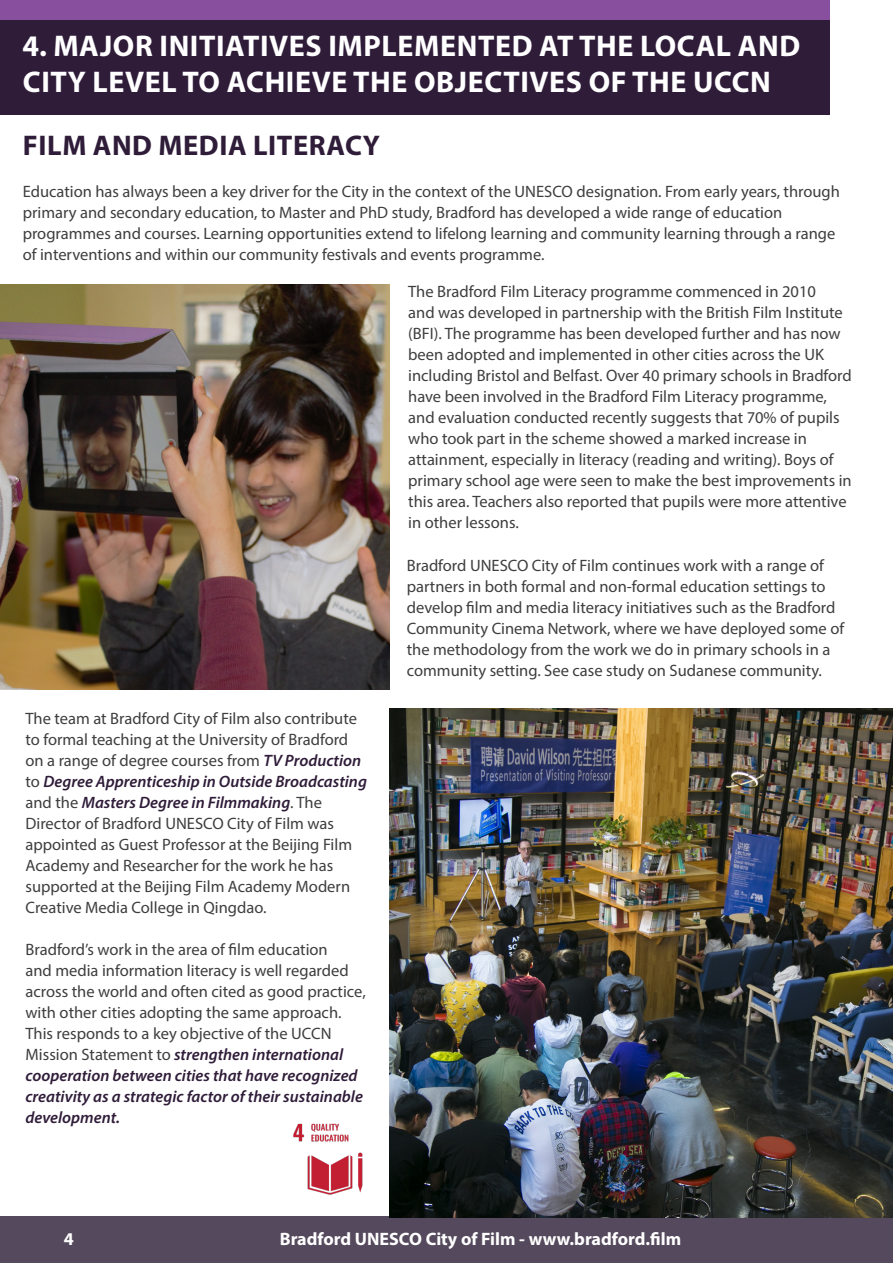
<style>
.page{position:relative;width:893px;height:1263px;background:#fff}
.page>*{position:absolute;margin:0;border:0;box-sizing:border-box;transform-origin:0 0}
.Heading{font:700 30px/36px "Myriad Pro";letter-spacing:.02em;color:#fff}
.Sub_heading{font:700 28.5px "Myriad Pro";letter-spacing:.02em;color:#2f1c39}
.Sub_heading_Fire_san{font:700 18px "Myriad Pro";color:#fff}
.Main_text_black{font:16.5px/21px "Myriad Pro";color:#3e3e3f}
.s1{font-weight:600;font-style:italic;color:#2f1c39}
</style>
<div class="page">
<div style="left:0;top:1216px;width:893px;height:47px;background:#55495d"></div>
<img style="left:389px;top:708px;width:504px;height:509px">
<div style="left:0;top:13px;width:829px;height:102px;background:#2f1c39"></div>
<div style="left:0;top:0;width:829px;height:19px;background:#894f9f"></div>
<img style="left:0;top:285px;width:389px;height:405px">
<img style="left:293px;top:1123px;width:70px;height:72px">
<p class="Heading" style="left:23px;top:27px;width:779px">4. MAJOR INITIATIVES IMPLEMENTED AT THE LOCAL AND<br>CITY LEVEL TO ACHIEVE THE OBJECTIVES OF THE UCCN</p>
<p class="Sub_heading" style="left:23px;top:126px;width:359px">FILM AND MEDIA LITERACY</p>
<p class="Main_text_black" style="left:23px;top:180px;width:819px">Education has always been a key driver for the City in the context of the UNESCO designation. From early years, through primary and secondary education, to Master and PhD study, Bradford has developed a wide range of education programmes and courses. Learning opportunities extend to lifelong learning and community learning through a range of interventions and within our community festivals and events programme.</p>
<p class="Main_text_black" style="left:408px;top:281px;width:445px">The Bradford Film Literacy programme commenced in 2010<br>and was developed in partnership with the British Film Institute (BFI). The programme has been developed further and has now been adopted and implemented in other cities across the UK including Bristol and Belfast. Over 40 primary schools in Bradford have been involved in the Bradford Film Literacy programme, and evaluation conducted recently suggests that 70% of pupils who took part in the scheme showed a marked increase in attainment, especially in literacy (reading and writing). Boys of primary school age were seen to make the best improvements in this area. Teachers also reported that pupils were more attentive in other lessons.</p>
<p class="Main_text_black" style="left:407px;top:554px;width:439px">Bradford UNESCO City of Film continues work with a range of partners in both formal and non-formal education settings to develop film and media literacy initiatives such as the Bradford Community Cinema Network, where we have deployed some of the methodology from the work we do in primary schools in a community setting. See case study on Sudanese community.</p>
<p class="Main_text_black" style="left:26px;top:707px;width:343px">The team at Bradford City of Film also contribute to formal teaching at the University of Bradford on a range of degree courses from <span class="s1">TV Production </span>to <span class="s1">Degree Apprenticeship in Outside Broadcasting </span>and the <span class="s1">Masters Degree in Filmmaking</span>. The Director of Bradford UNESCO City of Film was appointed as Guest Professor at the Beijing Film Academy and Researcher for the work he has supported at the Beijing Film Academy Modern Creative Media College in Qingdao.</p>
<p class="Main_text_black" style="left:26px;top:938px;width:342px">Bradford’s work in the area of film education<br>and media information literacy is well regarded across the world and often cited as good practice, with other cities adopting the same approach.<br>This responds to a key objective of the UCCN Mission Statement to <span class="s1">strengthen international cooperation between cities that have recognized creativity as a strategic factor of their sustainable development.</span></p>
<p class="Sub_heading_Fire_san" style="left:64px;top:1227px;width:11px">4</p>
<p class="Sub_heading_Fire_san" style="left:280px;top:1227px;width:403px">Bradford UNESCO City of Film - www.bradford.film</p>
</div>
